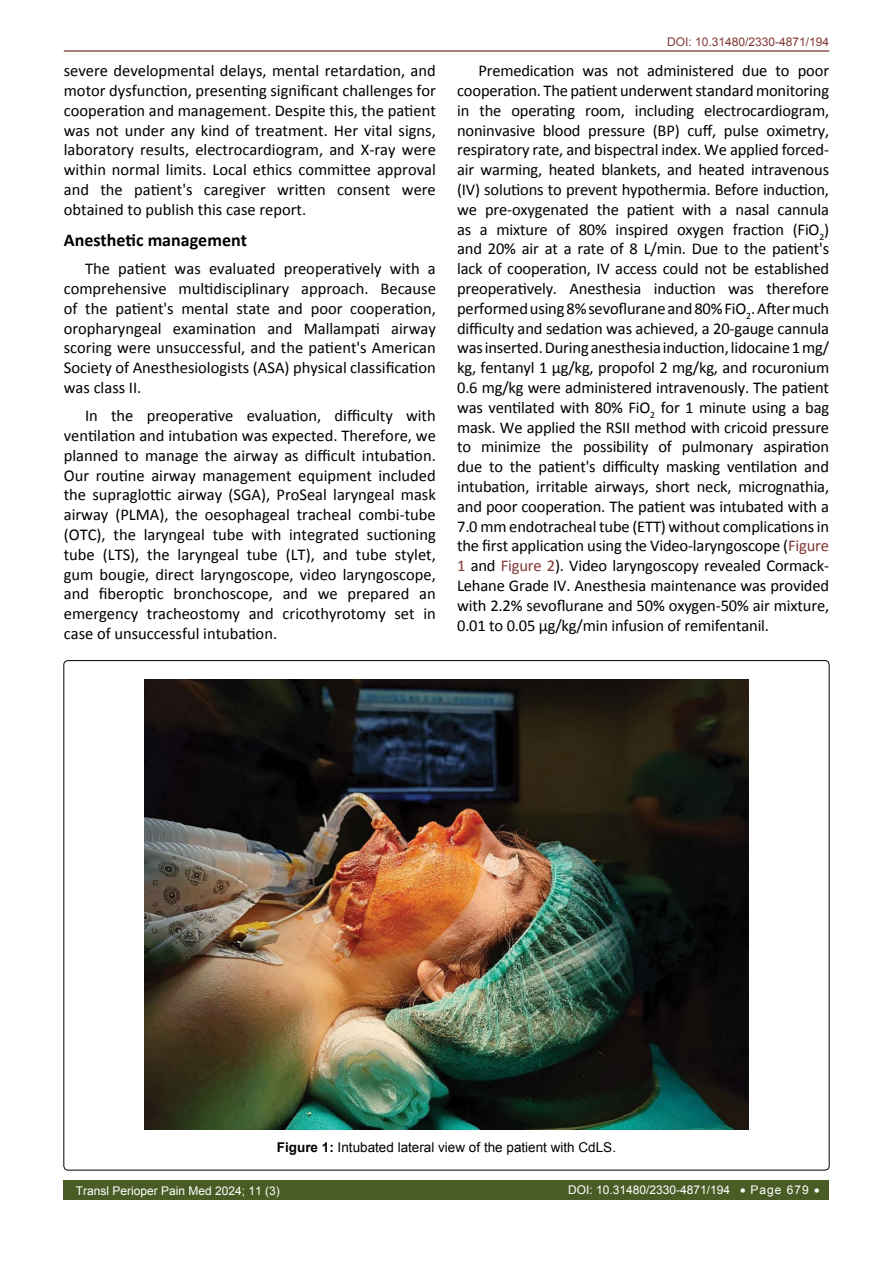
<style>
.page{position:relative;width:893px;height:1263px;background:#fff}
.page>*{position:absolute;margin:0;border:0;box-sizing:border-box;transform-origin:0 0}
.t1{font:700 18px "Calibri";color:#000}
.t2{font:16.5px/19.8px "Calibri";color:#000;text-align:justify}
.t3{font:13.5px "Arial";color:#000}
.t4{font:12px "Arial";color:#fff}
.t5{font:12px "Arial";color:#803836}
.s1{color:#803836}
.s2{font-weight:700}
</style>
<div class="page">
<hr style="left:64px;top:50px;width:765px;height:2px;background:#803836">
<div style="left:64px;top:1180px;width:765px;height:19px;background:#4a5c26"></div>
<img style="left:144px;top:679px;width:605px;height:450px">
<p class="t2" style="left:64px;top:61px;width:374px">severe developmental delays, mental retardation, and motor dysfunction, presenting significant challenges for cooperation and management. Despite this, the patient was not under any kind of treatment. Her vital signs, laboratory results, electrocardiogram, and X-ray were within normal limits. Local ethics committee approval and the patient's caregiver written consent were obtained to publish this case report.</p>
<p class="t1" style="left:64px;top:228px;width:185px">Anesthetic management</p>
<p class="t2" style="left:64px;top:259px;width:374px;text-indent:21px">The patient was evaluated preoperatively with a comprehensive multidisciplinary approach. Because of the patient's mental state and poor cooperation, oropharyngeal examination and Mallampati airway scoring were unsuccessful, and the patient's American Society of Anesthesiologists (ASA) physical classification was class II.</p>
<p class="t2" style="left:64px;top:406px;width:374px;text-indent:21px">In the preoperative evaluation, difficulty with ventilation and intubation was expected. Therefore, we planned to manage the airway as difficult intubation.<br>Our routine airway management equipment included the supraglottic airway (SGA), ProSeal laryngeal mask airway (PLMA), the oesophageal tracheal combi-tube (OTC), the laryngeal tube with integrated suctioning tube (LTS), the laryngeal tube (LT), and tube stylet, gum bougie, direct laryngoscope, video laryngoscope, and fiberoptic bronchoscope, and we prepared an emergency tracheostomy and cricothyrotomy set in case of unsuccessful intubation.</p>
<p class="t5" style="left:667px;top:34px;width:164px">DOI: 10.31480/2330-4871/194</p>
<p class="t2" style="left:457px;top:61px;width:374px;text-indent:21px">Premedication was not administered due to poor cooperation. The patient underwent standard monitoring in the operating room, including electrocardiogram, noninvasive blood pressure (BP) cuff, pulse oximetry, respiratory rate, and bispectral index. We applied forced&shy;air warming, heated blankets, and heated intravenous (IV) solutions to prevent hypothermia. Before induction, we pre-oxygenated the patient with a nasal cannula as a mixture of 80% inspired oxygen fraction (FiO<sub>2</sub>) and 20% air at a rate of 8 L/min. Due to the patient's lack of cooperation, IV access could not be established preoperatively. Anesthesia induction was therefore performed using 8% sevoflurane and 80% FiO<sub>2</sub>. After much difficulty and sedation was achieved, a 20-gauge cannula was inserted. During anesthesia induction, lidocaine 1 mg/ kg, fentanyl 1 µg/kg, propofol 2 mg/kg, and rocuronium 0.6 mg/kg were administered intravenously. The patient was ventilated with 80% FiO<sub>2</sub> for 1 minute using a bag mask. We applied the RSII method with cricoid pressure to minimize the possibility of pulmonary aspiration due to the patient's difficulty masking ventilation and intubation, irritable airways, short neck, micrognathia, and poor cooperation. The patient was intubated with a 7.0 mm endotracheal tube (ETT) without complications in the first application using the Video-laryngoscope (<span class="s1">Figure 1</span> and <span class="s1">Figure 2</span>). Video laryngoscopy revealed Cormack-Lehane Grade IV. Anesthesia maintenance was provided with 2.2% sevoflurane and 50% oxygen-50% air mixture, 0.01 to 0.05 μg/kg/min infusion of remifentanil.</p>
<p class="t3" style="left:277px;top:1138px;width:341px"><span class="s2">Figure 1:</span> Intubated lateral view of the patient with CdLS.</p>
<p class="t4" style="left:76px;top:1183px;width:206px">Transl Perioper Pain Med 2024; 11 (3)</p>
<p class="t4" style="left:568px;top:1182px;width:253px">DOI: 10.31480/2330-4871/194 • Page 679 •</p>
</div>
